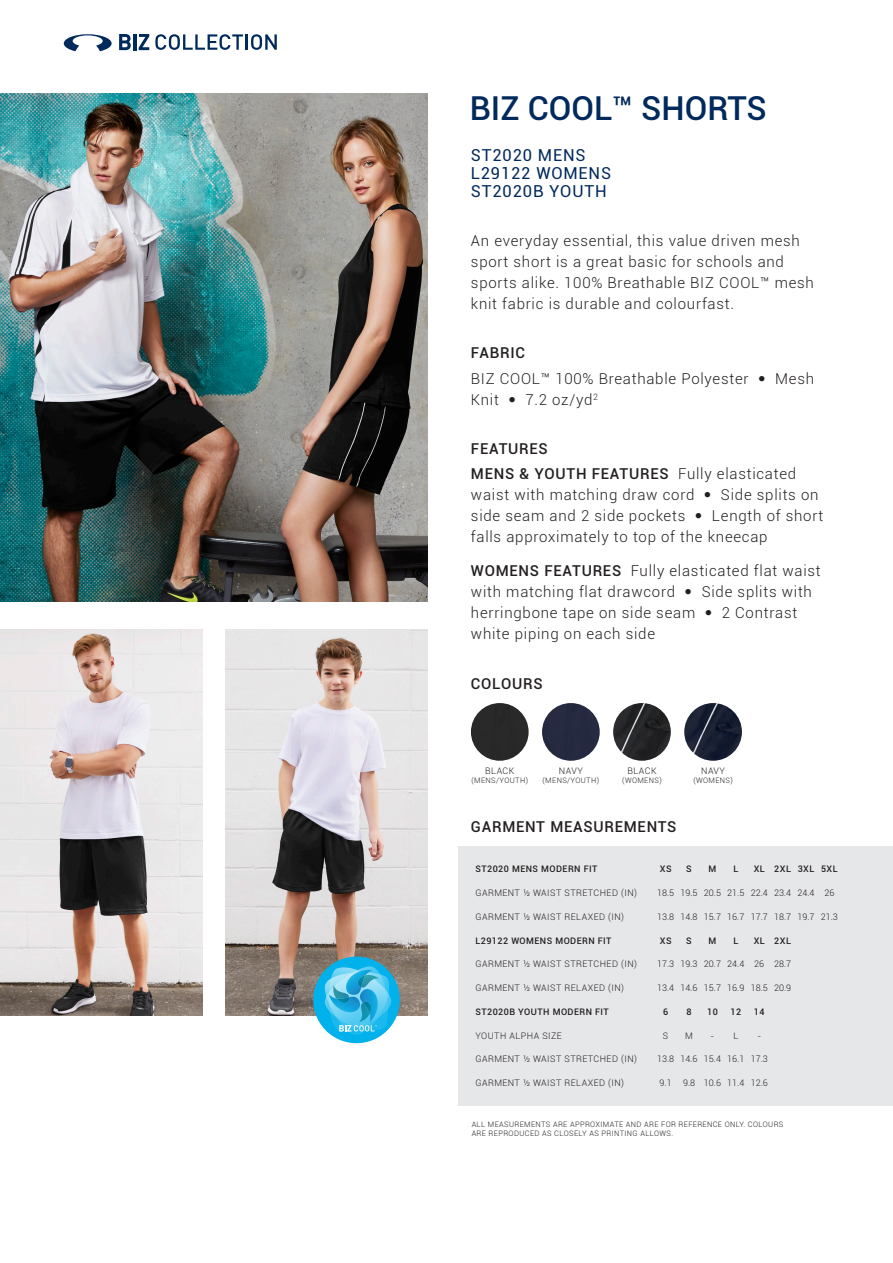
<style>
.page{position:relative;width:893px;height:1263px;background:#fff}
.page>*{position:absolute;margin:0;border:0;box-sizing:border-box;transform-origin:0 0}
.t1{font:500 33px "Roboto";color:#00295c}
.t2{font:16.5px "Roboto";letter-spacing:.05em;color:#00295c}
.Bullet_Points{font:300 15px/21px "Roboto";letter-spacing:.05em;color:#231f20}
.Bullet_Points-2{font:500 15px "Roboto";letter-spacing:.05em;color:#231f20}
.Table_Normal{font:300 9px "Roboto";letter-spacing:.05em;color:#231f20}
.t3{font:500 9px "Roboto";letter-spacing:.05em;color:#231f20}
.Bullet_Points-3{font:300 9px "Roboto";letter-spacing:.05em;color:#231f20}
.Table_Normal-2{font:300 7.5px/9px "Roboto";letter-spacing:.05em;color:#231f20}
.Bullet_Points-4{font:300 7.5px "Roboto";letter-spacing:.05em;color:#231f20}
.s1{font-family:"Helvetica Neue LT Std";font-weight:100;font-stretch:condensed}
.s2{font-weight:500}
</style>
<div class="page">
<img style="left:0;top:94px;width:428px;height:508px">
<svg style="left:64px;top:34px;width:48px;height:17px"></svg>
<svg style="left:119px;top:34px;width:12px;height:16px"></svg>
<hr style="left:133px;top:34px;width:3px;height:16px;background:#00295c">
<svg style="left:139px;top:34px;width:10px;height:16px"></svg>
<svg style="left:155px;top:34px;width:122px;height:16px"></svg>
<img style="left:0;top:629px;width:202px;height:386px">
<img style="left:225px;top:629px;width:203px;height:386px">
<div style="left:471px;top:703px;width:58px;height:58px;background:#292929;border-radius:29px"></div>
<div style="left:542px;top:703px;width:58px;height:58px;background:#252a40;border-radius:29px"></div>
<img style="left:613px;top:703px;width:58px;height:58px;border-radius:29px">
<img style="left:684px;top:703px;width:58px;height:58px;border-radius:29px">
<div style="left:313px;top:956px;width:87px;height:87px;background:#00b1ec;border-radius:50%"></div>
<svg style="left:323px;top:961px;width:72px;height:75px"></svg>
<img style="left:332px;top:985px;width:17px;height:14px">
<img style="left:336px;top:997px;width:14px;height:6px">
<div style="left:458px;top:846px;width:435px;height:260px;background:#e6e7e9"></div>
<p class="t1" style="left:470px;top:86px;width:299px">BIZ COOL™ SHORTS</p>
<p class="t2" style="left:471px;top:143px;width:116px">ST2020 MENS</p>
<p class="t2" style="left:471px;top:161px;width:142px">L29122 WOMENS</p>
<p class="t2" style="left:471px;top:179px;width:137px">ST2020B YOUTH</p>
<p class="Bullet_Points" style="left:471px;top:230px;width:344px">An everyday essential, this value driven mesh sport short is a great basic for schools and sports alike. 100% Breathable BIZ COOL™ mesh knit fabric is durable and colourfast.</p>
<p class="Bullet_Points-2" style="left:471px;top:343px;width:56px">FABRIC</p>
<p class="Bullet_Points" style="left:471px;top:367px;width:345px">BIZ COOL™ 100% Breathable Polyester <span class="s1">•</span> Mesh<br>Knit <span class="s1">•</span> 7.2 oz/yd<sup>2</sup></p>
<p class="Bullet_Points-2" style="left:471px;top:438px;width:78px">FEATURES</p>
<p class="Bullet_Points" style="left:471px;top:463px;width:354px"><span class="s2">MENS &amp; YOUTH FEATURES</span> Fully elasticated waist with matching draw cord <span class="s1">•</span> Side splits on side seam and 2 side pockets <span class="s1">•</span> Length of short falls approximately to top of the kneecap</p>
<p class="Bullet_Points" style="left:471px;top:560px;width:351px"><span class="s2">WOMENS FEATURES</span> Fully elasticated flat waist with matching flat drawcord <span class="s1">•</span> Side splits with herringbone tape on side seam <span class="s1">•</span> 2 Contrast white piping on each side</p>
<p class="Bullet_Points-2" style="left:471px;top:673px;width:73px">COLOURS</p>
<p class="Bullet_Points-3" style="left:485px;top:765px;width:31px">BLACK</p>
<p class="Bullet_Points-4" style="left:471px;top:775px;width:58px">(MENS/YOUTH)</p>
<p class="Bullet_Points-3" style="left:559px;top:765px;width:25px">NAVY</p>
<p class="Bullet_Points-4" style="left:543px;top:775px;width:58px">(MENS/YOUTH)</p>
<p class="Bullet_Points-3" style="left:627px;top:765px;width:31px">BLACK</p>
<p class="Bullet_Points-4" style="left:622px;top:775px;width:41px">(WOMENS)</p>
<p class="Bullet_Points-3" style="left:701px;top:765px;width:25px">NAVY</p>
<p class="Bullet_Points-4" style="left:693px;top:775px;width:41px">(WOMENS)</p>
<p class="Bullet_Points-2" style="left:471px;top:816px;width:207px">GARMENT MEASUREMENTS</p>
<p class="t3" style="left:475px;top:863px;width:123px">ST2020 MENS MODERN FIT</p>
<p class="t3" style="left:660px;top:863px;width:13px">XS</p>
<p class="t3" style="left:686px;top:863px;width:7px">S</p>
<p class="t3" style="left:709px;top:863px;width:9px">M</p>
<p class="t3" style="left:733px;top:863px;width:6px">L</p>
<p class="t3" style="left:754px;top:863px;width:13px">XL</p>
<p class="t3" style="left:774px;top:863px;width:18px">2XL</p>
<p class="t3" style="left:798px;top:863px;width:18px">3XL</p>
<p class="t3" style="left:821px;top:863px;width:18px">5XL</p>
<p class="Table_Normal" style="left:475px;top:887px;width:163px">GARMENT ½ WAIST STRETCHED (IN)</p>
<p class="Table_Normal" style="left:657px;top:887px;width:19px">18.5</p>
<p class="Table_Normal" style="left:680px;top:887px;width:19px">19.5</p>
<p class="Table_Normal" style="left:704px;top:887px;width:19px">20.5</p>
<p class="Table_Normal" style="left:727px;top:887px;width:19px">21.5</p>
<p class="Table_Normal" style="left:751px;top:887px;width:19px">22.4</p>
<p class="Table_Normal" style="left:774px;top:887px;width:19px">23.4</p>
<p class="Table_Normal" style="left:797px;top:887px;width:19px">24.4</p>
<p class="Table_Normal" style="left:824px;top:887px;width:11px">26</p>
<p class="Table_Normal" style="left:475px;top:910px;width:150px">GARMENT ½ WAIST RELAXED (IN)</p>
<p class="Table_Normal" style="left:657px;top:910px;width:19px">13.8</p>
<p class="Table_Normal" style="left:680px;top:910px;width:19px">14.8</p>
<p class="Table_Normal" style="left:704px;top:910px;width:19px">15.7</p>
<p class="Table_Normal" style="left:727px;top:910px;width:19px">16.7</p>
<p class="Table_Normal" style="left:751px;top:910px;width:19px">17.7</p>
<p class="Table_Normal" style="left:774px;top:910px;width:19px">18.7</p>
<p class="Table_Normal" style="left:797px;top:910px;width:19px">19.7</p>
<p class="Table_Normal" style="left:821px;top:910px;width:19px">21.3</p>
<p class="t3" style="left:475px;top:934px;width:138px">L29122 WOMENS MODERN FIT</p>
<p class="t3" style="left:660px;top:934px;width:13px">XS</p>
<p class="t3" style="left:686px;top:934px;width:7px">S</p>
<p class="t3" style="left:709px;top:934px;width:9px">M</p>
<p class="t3" style="left:733px;top:934px;width:6px">L</p>
<p class="t3" style="left:754px;top:934px;width:13px">XL</p>
<p class="t3" style="left:774px;top:934px;width:18px">2XL</p>
<p class="Table_Normal" style="left:475px;top:958px;width:163px">GARMENT ½ WAIST STRETCHED (IN)</p>
<p class="Table_Normal" style="left:657px;top:958px;width:19px">17.3</p>
<p class="Table_Normal" style="left:680px;top:958px;width:19px">19.3</p>
<p class="Table_Normal" style="left:704px;top:958px;width:19px">20.7</p>
<p class="Table_Normal" style="left:727px;top:958px;width:19px">24.4</p>
<p class="Table_Normal" style="left:754px;top:958px;width:11px">26</p>
<p class="Table_Normal" style="left:774px;top:958px;width:19px">28.7</p>
<p class="Table_Normal" style="left:475px;top:982px;width:150px">GARMENT ½ WAIST RELAXED (IN)</p>
<p class="Table_Normal" style="left:657px;top:982px;width:19px">13.4</p>
<p class="Table_Normal" style="left:680px;top:982px;width:19px">14.6</p>
<p class="Table_Normal" style="left:704px;top:982px;width:19px">15.7</p>
<p class="Table_Normal" style="left:727px;top:982px;width:19px">16.9</p>
<p class="Table_Normal" style="left:751px;top:982px;width:19px">18.5</p>
<p class="Table_Normal" style="left:774px;top:982px;width:19px">20.9</p>
<p class="t3" style="left:475px;top:1005px;width:135px">ST2020B YOUTH MODERN FIT</p>
<p class="t3" style="left:663px;top:1005px;width:7px">6</p>
<p class="t3" style="left:686px;top:1005px;width:7px">8</p>
<p class="t3" style="left:707px;top:1005px;width:12px">10</p>
<p class="t3" style="left:730px;top:1005px;width:12px">12</p>
<p class="t3" style="left:754px;top:1005px;width:12px">14</p>
<p class="Table_Normal" style="left:475px;top:1029px;width:88px">YOUTH ALPHA SIZE</p>
<p class="Table_Normal" style="left:663px;top:1029px;width:7px">S</p>
<p class="Table_Normal" style="left:685px;top:1029px;width:9px">M</p>
<p class="Table_Normal" style="left:711px;top:1029px;width:5px">-</p>
<p class="Table_Normal" style="left:733px;top:1029px;width:6px">L</p>
<p class="Table_Normal" style="left:757px;top:1029px;width:5px">-</p>
<p class="Table_Normal" style="left:475px;top:1053px;width:163px">GARMENT ½ WAIST STRETCHED (IN)</p>
<p class="Table_Normal" style="left:657px;top:1053px;width:19px">13.8</p>
<p class="Table_Normal" style="left:680px;top:1053px;width:19px">14.6</p>
<p class="Table_Normal" style="left:704px;top:1053px;width:19px">15.4</p>
<p class="Table_Normal" style="left:727px;top:1053px;width:19px">16.1</p>
<p class="Table_Normal" style="left:751px;top:1053px;width:19px">17.3</p>
<p class="Table_Normal" style="left:475px;top:1077px;width:150px">GARMENT ½ WAIST RELAXED (IN)</p>
<p class="Table_Normal" style="left:660px;top:1077px;width:14px">9.1</p>
<p class="Table_Normal" style="left:683px;top:1077px;width:14px">9.8</p>
<p class="Table_Normal" style="left:704px;top:1077px;width:19px">10.6</p>
<p class="Table_Normal" style="left:727px;top:1077px;width:19px">11.4</p>
<p class="Table_Normal" style="left:751px;top:1077px;width:19px">12.6</p>
<p class="Table_Normal-2" style="left:472px;top:1120px;width:313px">ALL MEASUREMENTS ARE APPROXIMATE AND ARE FOR REFERENCE ONLY. COLOURS<br>ARE REPRODUCED AS CLOSELY AS PRINTING ALLOWS.</p>
</div>
